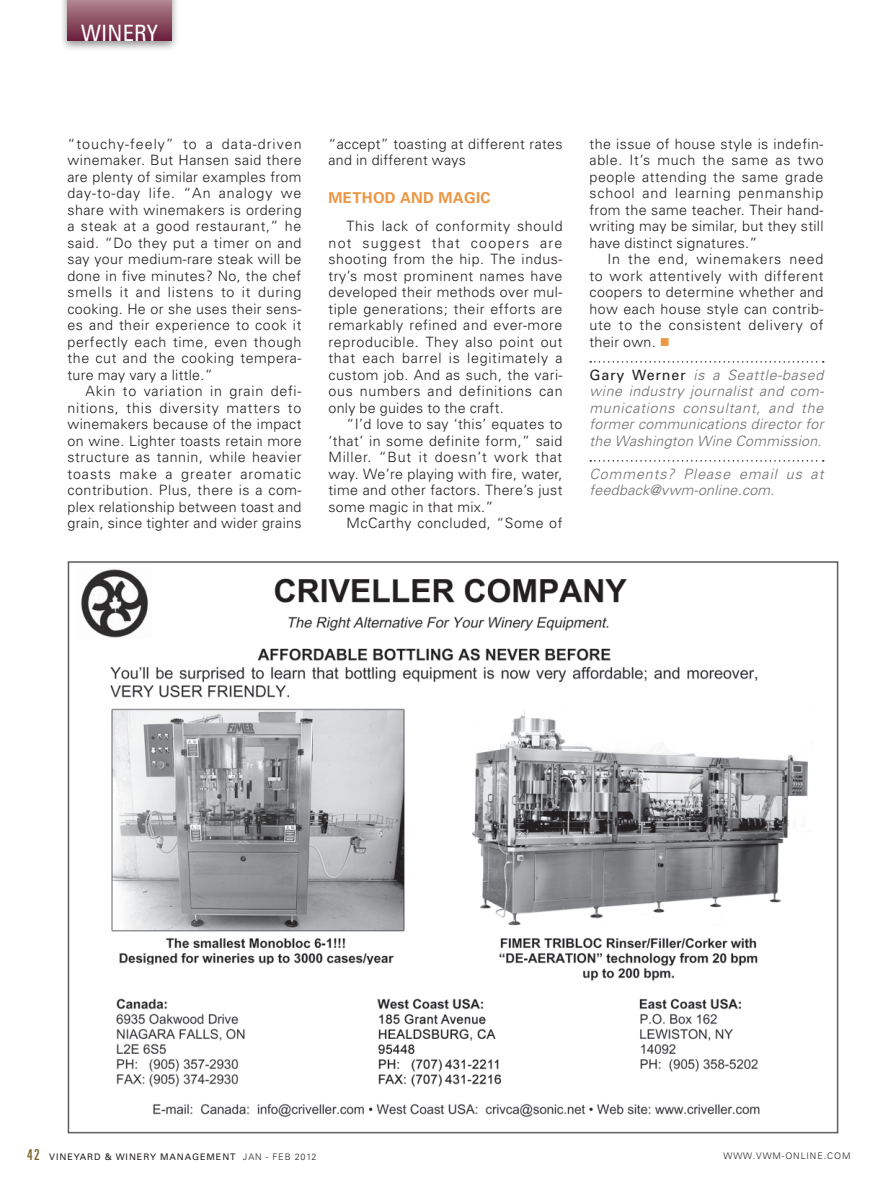
<style>
.page{position:relative;width:891px;height:1188px;background:#fff}
.page>*{position:absolute;margin:0;border:0;box-sizing:border-box;transform-origin:0 0}
.Caption_R{font:condensed 22.5px "Univers";letter-spacing:.005em;color:#fff}
.Body_Subhead_MAN_R{font:700 15px "Univers";letter-spacing:.02em;color:#eb9745}
.Body_Standard_R{font:300 14.25px/16.5px "Univers";letter-spacing:.025em;color:#231f20;text-align:justify}
.Writer_Blurb_Feature{font:italic 300 14.25px/16.5px "Univers";letter-spacing:.02em;color:#6c6d70;text-align:justify}
.Writer_Blurb_Feature-2{font:italic 300 14.25px/16.5px "Univers";letter-spacing:.065em;color:#6c6d70}
.t1{font:9px "Univers";letter-spacing:.1em;color:#231f20}
.t2{font:300 9px "Univers";letter-spacing:.1em;color:#231f20}
.s1{color:#eb9745}
.s2{font-weight:400;font-style:normal;color:#231f20}
.s3{font-stretch:ultra-condensed;font-size:15px;color:#7b6329}
.s4{font-weight:300}
</style>
<div class="page">
<svg style="left:590px;top:361px;width:234px;height:2px"></svg>
<svg style="left:590px;top:460px;width:234px;height:2px"></svg>
<img style="left:68px;top:562px;width:770px;height:572px">
<div style="left:59px;top:0;width:121px;height:52px;background:#231f20;opacity:.5"></div>
<div style="left:68px;top:0;width:104px;height:40px;background:linear-gradient(to bottom,#b1858f,#6d233d)"></div>
<p class="Caption_R" style="left:81px;top:18px;width:79px">WINERY</p>
<p class="Body_Standard_R" style="left:68px;top:135px;width:236px">“touchy-feely” to a data-driven winemaker. But Hansen said there are plenty of similar examples from day-to-day life. “An analogy we share with winemakers is ordering a steak at a good restaurant,” he said. “Do they put a timer on and say your medium-rare steak will be done in five minutes? No, the chef smells it and listens to it during cooking. He or she uses their sens&shy;es and their experience to cook it perfectly each time, even though the cut and the cooking tempera&shy;ture may vary a little.”</p>
<p class="Body_Standard_R" style="left:68px;top:382px;width:236px;text-indent:18px">Akin to variation in grain defi&shy;nitions, this diversity matters to winemakers because of the impact on wine. Lighter toasts retain more structure as tannin, while heavier toasts make a greater aromatic contribution. Plus, there is a com&shy;plex relationship between toast and grain, since tighter and wider grains</p>
<p class="Body_Standard_R" style="left:328px;top:135px;width:236px">“accept” toasting at different rates and in different ways</p>
<p class="Body_Subhead_MAN_R" style="left:328px;top:188px;width:163px">METHOD AND MAGIC</p>
<p class="Body_Standard_R" style="left:328px;top:217px;width:236px;text-indent:18px">This lack of conformity should not suggest that coopers are shooting from the hip. The indus&shy;try’s most prominent names have developed their methods over mul&shy;tiple generations; their efforts are remarkably refined and ever-more reproducible. They also point out that each barrel is legitimately a custom job. And as such, the vari&shy;ous numbers and definitions can only be guides to the craft.</p>
<p class="Body_Standard_R" style="left:328px;top:415px;width:236px;text-indent:18px">“I’d love to say ‘this’ equates to ‘that’ in some definite form,” said Miller. “But it doesn’t work that way. We’re playing with fire, water, time and other factors. There’s just some magic in that mix.”</p>
<p class="Body_Standard_R" style="left:346px;top:514px;width:217px">McCarthy concluded, “Some of</p>
<p class="Body_Standard_R" style="left:590px;top:135px;width:236px">the issue of house style is indefin&shy;able. It’s much the same as two people attending the same grade school and learning penmanship from the same teacher. Their hand&shy;writing may be similar, but they still have distinct signatures.”</p>
<p class="Body_Standard_R" style="left:590px;top:250px;width:236px;text-indent:18px">In the end, winemakers need to work attentively with different coopers to determine whether and how each house style can contrib&shy;ute to the consistent delivery of their own. <span class="s1">■</span></p>
<p class="Writer_Blurb_Feature" style="left:590px;top:366px;width:236px"><span class="s2">Gary Werner</span> is a Seattle-based wine industry journalist and com&shy;munications consultant, and the former communications director for the Washington Wine Commission.</p>
<p class="Writer_Blurb_Feature-2" style="left:590px;top:465px;width:235px">Comments? Please email us at feedback@vwm-online.com.</p>
<p class="t1" style="left:27px;top:1151px;width:291px"><span class="s3">42</span> VINEYARD &amp; WINERY MANAGEMENT <span class="s4">JAN - FEB 2012</span></p>
<p class="t2" style="left:724px;top:1151px;width:128px">WWW.VWM-ONLINE.COM</p>
</div>
